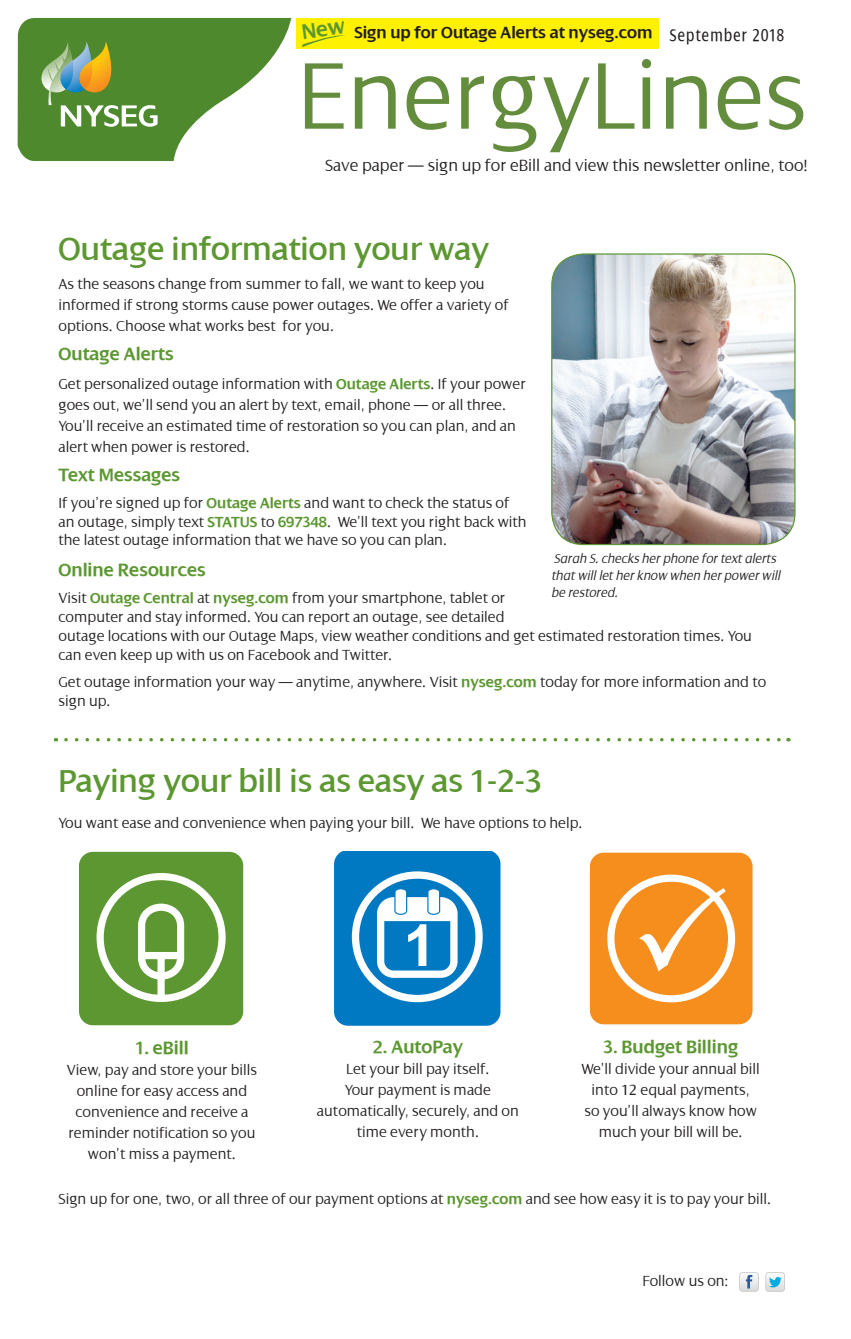
<style>
.page{position:relative;width:851px;height:1339px;background:#fff}
.page>*{position:absolute;margin:0;border:0;box-sizing:border-box;transform-origin:0 0}
.t1{font:300 102.02px "Dialog";color:#638d3d}
.t2{font:34.12px "Dialog";color:#5c9731}
.t3{font:600 19.25px "Dialog";color:#5c9731}
.t4{font:condensed 18.38px "Dialog";letter-spacing:.07em;color:#231f20}
.t5{font:300 17.5px "Dialog";color:#231f20}
.t6{font:600 17.5px "Dialog";color:#231f20}
.t7{font:300 15.75px/21px "Dialog";color:#231f20}
.t8{font:italic 300 14px/16.8px "Dialog";color:#231f20}
.s1{font-weight:600;color:#5c9731}
</style>
<div class="page">
<svg style="left:18px;top:18px;width:273px;height:143px"></svg>
<svg style="left:739px;top:1272px;width:19px;height:19px"></svg>
<svg style="left:765px;top:1272px;width:19px;height:19px"></svg>
<div style="left:296px;top:18px;width:362px;height:30px;background:#fff101"></div>
<svg style="left:66px;top:738px;width:715px;height:3px"></svg>
<div style="left:79px;top:852px;width:164px;height:173px;background:#5c9731;border-radius:14px"></div>
<svg style="left:96px;top:869px;width:148px;height:136px"></svg>
<svg style="left:334px;top:851px;width:166px;height:175px"></svg>
<div style="left:590px;top:853px;width:162px;height:171px;background:#f68e1e;border-radius:14px"></div>
<img style="left:551px;top:254px;width:243px;height:290px">
<div style="left:551px;top:253px;width:244px;height:292px;border:1px solid #5c9731;border-radius:32px"></div>
<svg style="left:607px;top:871px;width:146px;height:135px"></svg>
<svg style="left:302px;top:35px;width:43px;height:12px"></svg>
<p class="t6" style="left:354px;top:23px;width:300px">Sign up for Outage Alerts at nyseg.com</p>
<p class="t4" style="left:669px;top:26px;width:116px">September 2018</p>
<h1 class="t1" style="left:297px;top:40px;width:511px">EnergyLines</h1>
<p class="t5" style="left:325px;top:156px;width:484px">Save paper — sign up for eBill and view this newsletter online, too!</p>
<h2 class="t2" style="left:58px;top:231px;width:432px">Outage information your way</h2>
<p class="t7" style="left:58px;top:274px;width:452px">As the seasons change from summer to fall, we want to keep you informed if strong storms cause power outages. We offer a variety of options. Choose what works best for you.</p>
<p class="t3" style="left:58px;top:343px;width:117px">Outage Alerts</p>
<p class="t7" style="left:58px;top:373px;width:469px">Get personalized outage information with <span class="s1">Outage Alerts</span>. If your power goes out, we’ll send you an alert by text, email, phone — or all three.<br>You’ll receive an estimated time of restoration so you can plan, and an alert when power is restored.</p>
<p class="t3" style="left:58px;top:464px;width:123px">Text Messages</p>
<p class="t7" style="left:58px;top:493px;width:469px;line-height:18.9px">If you’re signed up for <span class="s1">Outage Alerts</span> and want to check the status of an outage, simply text <span class="s1">STATUS</span> to <span class="s1">697348</span>. We’ll text you right back with the latest outage information that we have so you can plan.</p>
<p class="t3" style="left:58px;top:560px;width:149px">Online Resources</p>
<p class="t7" style="left:58px;top:589px;width:695px;line-height:18.9px">Visit <span class="s1">Outage Central</span> at <span class="s1">nyseg.com</span> from your smartphone, tablet or<br>computer and stay informed. You can report an outage, see detailed<br>outage locations with our Outage Maps, view weather conditions and get estimated restoration times. You can even keep up with us on Facebook and Twitter.</p>
<p class="t7" style="left:58px;top:672px;width:709px;line-height:18.9px">Get outage information your way — anytime, anywhere. Visit <span class="s1">nyseg.com</span> today for more information and to sign up.</p>
<p class="t8" style="left:551px;top:551px;width:230px">Sarah S. checks her phone for text alerts that will let her know when her power will be restored.</p>
<h2 class="t2" style="left:58px;top:762px;width:485px">Paying your bill is as easy as 1-2-3</h2>
<p class="t7" style="left:58px;top:813px;width:525px">You want ease and convenience when paying your bill. We have options to help.</p>
<p class="t3" style="left:135px;top:1037px;width:55px">1. eBill</p>
<p class="t7" style="left:67px;top:1059px;width:192px;text-align:center">View, pay and store your bills online for easy access and convenience and receive a reminder notification so you won’t miss a payment.</p>
<p class="t3" style="left:373px;top:1037px;width:92px">2. AutoPay</p>
<p class="t7" style="left:317px;top:1059px;width:203px;text-align:center">Let your bill pay itself.<br>Your payment is made automatically, securely, and on time every month.</p>
<p class="t3" style="left:603px;top:1037px;width:137px">3. Budget Billing</p>
<p class="t7" style="left:581px;top:1059px;width:180px;text-align:center">We’ll divide your annual bill into 12 equal payments,<br>so you’ll always know how much your bill will be.</p>
<p class="t7" style="left:58px;top:1188px;width:714px">Sign up for one, two, or all three of our payment options at <span class="s1">nyseg.com</span> and see how easy it is to pay your bill.</p>
<p class="t7" style="left:642px;top:1270px;width:88px">Follow us on:</p>
</div>
